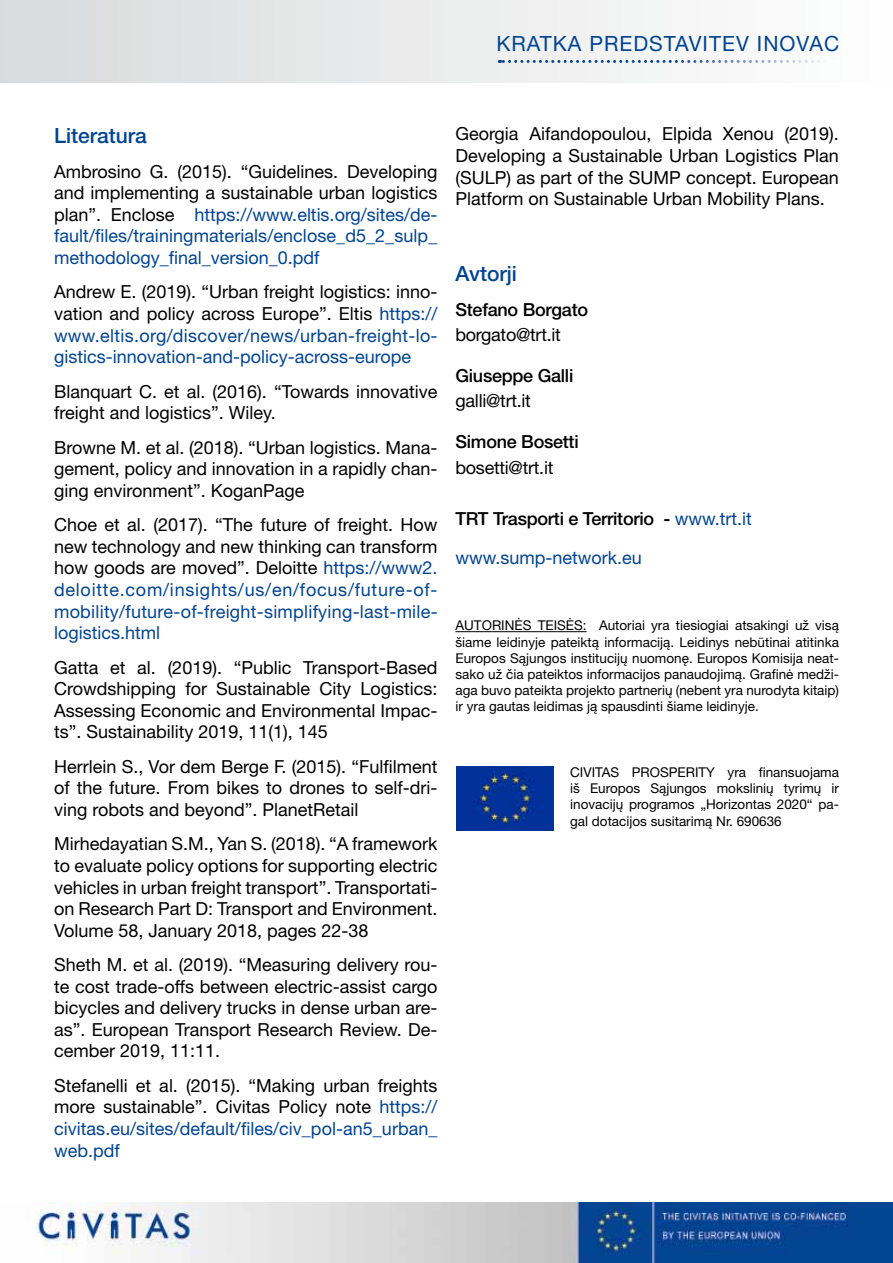
<style>
.page{position:relative;width:893px;height:1263px;background:#fff}
.page>*{position:absolute;margin:0;border:0;box-sizing:border-box;transform-origin:0 0}
.t1{font:21px "Helvetica Neue LT Pro";letter-spacing:.05em;color:#004494}
.t2{font:500 21px "Helvetica Neue LT Pro";color:#004494}
.t3{font:18px/21.6px "Helvetica Neue LT Pro";color:#000;text-align:justify}
.t4{font:18px/21.6px "Helvetica Neue LT Pro";color:#004494;text-align:justify}
.t5{font:500 18px "Helvetica Neue LT Pro";letter-spacing:-.015em;color:#000}
.t6{font:13.5px/16.2px "Helvetica Neue LT Pro";color:#000;text-align:justify}
.s1{color:#000}
.s2{color:#004494}
.s3{font-weight:500;color:#000}
</style>
<div class="page">
<img style="left:33px;top:1203px;width:860px;height:60px">
<div style="left:0;top:0;width:893px;height:82px;background:linear-gradient(to right,#d9dadb,#fefefe)"></div>
<svg style="left:499px;top:60px;width:332px;height:3px"></svg>
<hr style="left:455px;top:631px;width:132px;height:1px;background:#000">
<img style="left:456px;top:766px;width:97px;height:65px">
<p class="t1" style="left:496px;top:31px;width:344px">Kratka predstavitev inovac</p>
<p class="t2" style="left:54px;top:123px;width:94px">Literatura</p>
<p class="t4" style="left:54px;top:160px;width:385px"><span class="s1">Ambrosino G. (2015). “Guidelines. Developing and implementing a sustainable urban logistics plan”. Enclose</span> https://www.eltis.org/sites/de&shy;fault/files/trainingmaterials/enclose_d5_2_sulp_ methodology_final_version_0.pdf</p>
<p class="t4" style="left:54px;top:281px;width:385px"><span class="s1">Andrew E. (2019). “Urban freight logistics: inno&shy;vation and policy across Europe”. Eltis</span> https:// www.eltis.org/discover/news/urban-freight-lo&shy;gistics-innovation-and-policy-across-europe</p>
<p class="t3" style="left:54px;top:380px;width:385px">Blanquart C. et al. (2016). “Towards innovative freight and logistics”. Wiley.</p>
<p class="t3" style="left:54px;top:436px;width:385px">Browne M. et al. (2018). “Urban logistics. Mana&shy;gement, policy and innovation in a rapidly chan&shy;ging environment”. KoganPage</p>
<p class="t4" style="left:54px;top:514px;width:385px"><span class="s1">Choe et al. (2017). “The future of freight. How new technology and new thinking can transform how goods are moved”. Deloitte</span> https://www2. deloitte.com/insights/us/en/focus/future-of&shy;mobility/future-of-freight-simplifying-last-mile&shy;logistics.html</p>
<p class="t3" style="left:54px;top:656px;width:385px">Gatta et al. (2019). “Public Transport-Based Crowdshipping for Sustainable City Logistics:<br>Assessing Economic and Environmental I mpac&shy;ts”. Sustainability 2019, 11(1), 145</p>
<p class="t3" style="left:54px;top:755px;width:385px">Herrlein S., Vor dem Berge F. (2015). “Fulfilment of the future. From bikes to drones to self-dri&shy;ving robots and beyond”. PlanetRetail</p>
<p class="t3" style="left:54px;top:833px;width:385px">Mirhedayatian S.M., Yan S. (2018). “A framework to evaluate policy options for supporting electric vehicles in urban freight transport”. Transportati&shy;on Research Part D: Transport and Environment.<br>Volume 58, January 2018, pages 22-38</p>
<p class="t3" style="left:54px;top:954px;width:385px">Sheth M. et al. (2019). “Measuring delivery rou&shy;te cost trade-offs between electric-assist cargo bicycles and delivery trucks in dense urban are&shy;as”. European Transport Research Review. De&shy;cember 2019, 11:11.</p>
<p class="t3" style="left:54px;top:1074px;width:385px">Stefanelli et al. (2015). “Making urban freights more sustainable”. Civitas Policy note <span class="s2">https:// civitas.eu/sites/default/files/civ_pol-an5_urban_ web.pdf</span></p>
<p class="t3" style="left:455px;top:123px;width:385px">Georgia Aifandopoulou, Elpida Xenou (2019).<br>Developing a Sustainable Urban Logistics Plan (SULP) as part of the SUMP concept. European Platform on Sustainable Urban Mobility Plans.</p>
<p class="t2" style="left:455px;top:261px;width:63px">Avtorji</p>
<p class="t5" style="left:455px;top:298px;width:134px">Stefano Borgato</p>
<p class="t3" style="left:455px;top:324px;width:107px">borgato@trt.it</p>
<p class="t5" style="left:455px;top:364px;width:119px">Giuseppe Galli</p>
<p class="t3" style="left:455px;top:390px;width:77px">galli@trt.it</p>
<p class="t5" style="left:455px;top:431px;width:125px">Simone Bosetti</p>
<p class="t3" style="left:455px;top:456px;width:99px">bosetti@trt.it</p>
<p class="t4" style="left:455px;top:499px;width:298px;line-height:38.5px"><span class="s3">TRT Trasporti e Territorio -</span> www.trt.it www.sump-network.eu</p>
<p class="t6" style="left:455px;top:617px;width:385px">Autorinės teisėS: Autoriai yra tiesiogiai atsakingi už visą šiame leidinyje pateiktą informaciją. Leidinys nebūtinai atitinka Europos Sąjungos institucijų nuomonę. Europos Komisija neat&shy;sako už čia pateiktos informacijos panaudojimą. Grafinė medži&shy;aga buvo pateikta projekto partnerių (nebent yra nurodyta kitaip) ir yra gautas leidimas ją spausdinti šiame leidinyje.</p>
<p class="t6" style="left:570px;top:764px;width:8px">CIVITAS</p>
<p class="t6" style="left:632px;top:764px;width:10px">PROSPERIT</p>
<p class="t6" style="left:570px;top:764px;width:270px;text-indent:136px">Y yra finansuojama iš Europos Sąjungos mokslinių tyrimų ir inovacijų programos „Horizontas 2020“ pa&shy;gal dotacijos susitarimą Nr. 690636</p>
</div>
